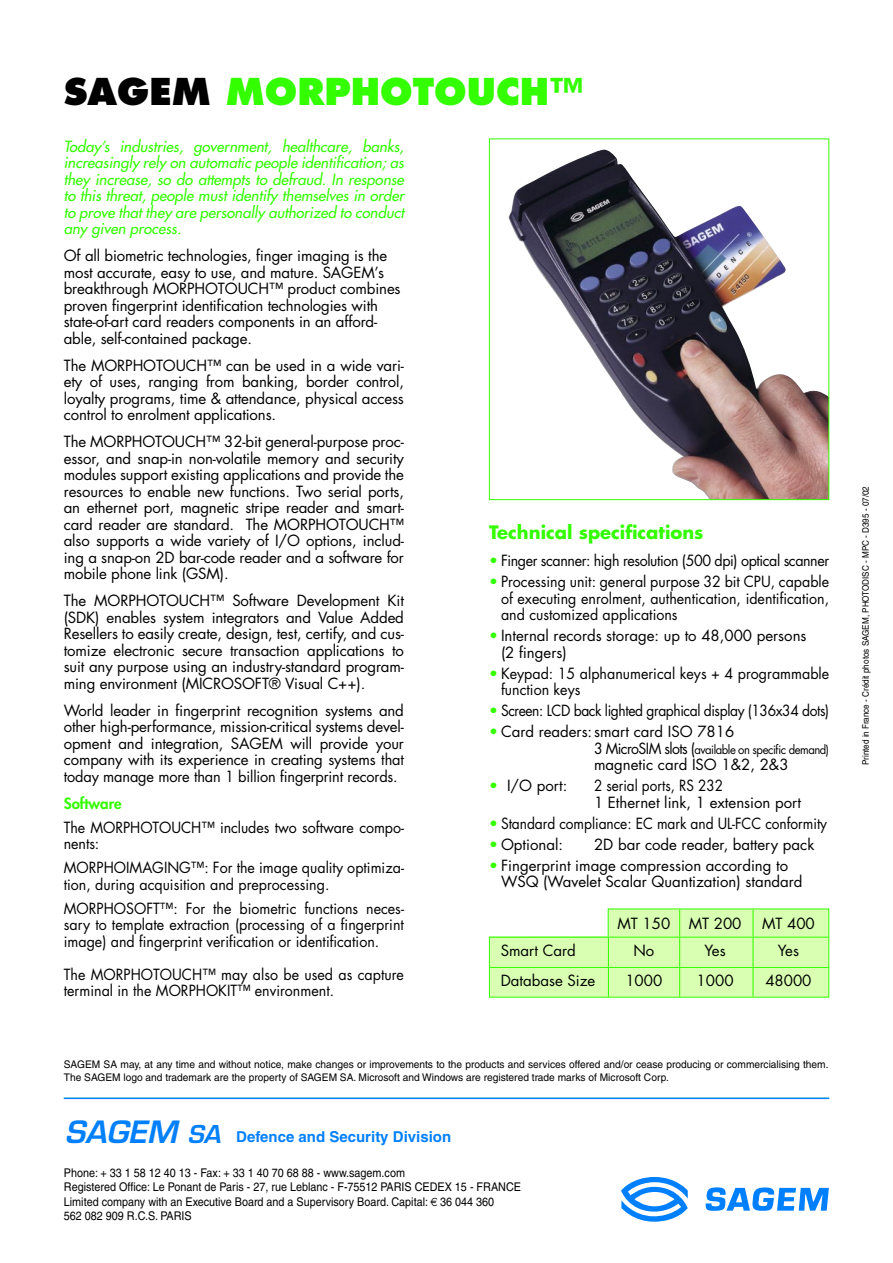
<style>
.page{position:relative;width:893px;height:1263px;background:#fff}
.page>*{position:absolute;margin:0;border:0;box-sizing:border-box;transform-origin:0 0}
.t1{font:800 36px "Futura";color:#3f0}
.t2{font:italic 600 30px "Eurostile";color:#0080ff}
.t3{font:700 18px "Futura";color:#3f0}
.t4{font:15px/16.5px "Futura";color:#000}
.t5{font:15px/16.5px "Futura";color:#000;scale:.95 1}
.t6{font:italic 15px/16.5px "Futura";color:#3f0;text-align:justify}
.t7{font:15px "Futura";letter-spacing:-.03em;color:#000;scale:.95 1}
.t8{font:15px "Futura";letter-spacing:-.03em;color:#000;scale:.92 1}
.t9{font:15px/16.5px "Futura";color:#000;scale:.9 1}
.t10{font:15px "Futura";color:#000;scale:.92 1}
.t11{font:700 15px "Helvetica";color:#0080ff}
.t12{font:12px/14.4px "Helvetica";color:#000;scale:.9 1}
.t13{font:12px "Futura";letter-spacing:-.04em;color:#000;scale:.94 1}
.t14{font:10.5px/12.6px "Helvetica";color:#000}
.t15{font:9px "Helvetica";color:#000;scale:.9 1}
.s1{color:#000}
.s2{font-weight:800;color:#3f0}
.s3{color:#3f0}
.s4{font-size:15px}
.s5{font-size:24px}
</style>
<div class="page">
<svg style="left:489px;top:908px;width:341px;height:90px;background:#d8ffb6"></svg>
<img style="left:508px;top:149px;width:319px;height:349px">
<div style="left:489px;top:138px;width:340px;height:362px;border:1px solid #3f0"></div>
<hr style="left:608px;top:937px;width:1px;height:60px;background:#3f0">
<hr style="left:679px;top:910px;width:1px;height:87px;background:#3f0">
<hr style="left:753px;top:910px;width:1px;height:87px;background:#3f0">
<hr style="left:489px;top:937px;width:340px;height:1px;background:#3f0">
<hr style="left:489px;top:967px;width:340px;height:1px;background:#3f0">
<svg style="left:705px;top:1187px;width:124px;height:24px"></svg>
<svg style="left:621px;top:1177px;width:67px;height:44px"></svg>
<hr style="left:64px;top:1097px;width:765px;height:2px;background:#0080ff">
<p class="t1" style="left:64px;top:69px;width:521px"><span class="s1">SAGEM</span> MORPHOTOUCH™</p>
<p class="t6" style="left:64px;top:138px;width:342px">Today’s industries, government, healthcare, banks, increasingly rely on automatic people identification; as they increase, so do attempts to defraud. In response to this threat, people must identify themselves in order to prove that they are personally authorized to conduct any given process.</p>
<p class="t4" style="left:64px;top:247px;width:338px">Of all biometric technologies, finger imaging is the most accurate, easy to use, and mature. SAGEM’s breakthrough MORPHOTOUCH™ product combines proven fingerprint identification technologies with state-of-art card readers components in an afford&shy;able, self-contained package.</p>
<p class="t4" style="left:64px;top:357px;width:342px;text-align:justify">The MORPHOTOUCH™ can be used in a wide vari&shy;ety of uses, ranging from banking, border control, loyalty programs, time &amp; attendance, physical access control to enrolment applications.</p>
<p class="t4" style="left:64px;top:433px;width:342px;text-align:justify">The MORPHOTOUCH™ 32-bit general-purpose proc&shy;essor, and snap-in non-volatile memory and security modules support existing applications and provide the resources to enable new functions. Two serial ports, an ethernet port, magnetic stripe reader and smart&shy;card reader are standard. The MORPHOTOUCH™ also supports a wide variety of I/O options, includ&shy;ing a snap-on 2D bar-code reader and a software for mobile phone link (GSM).</p>
<p class="t4" style="left:64px;top:592px;width:342px;text-align:justify">The MORPHOTOUCH™ Software Development Kit (SDK) enables system integrators and Value Added Resellers to easily create, design, test, certify, and cus&shy;tomize electronic secure transaction applications to suit any purpose using an industry-standard program&shy;ming environment (MICROSOFT® Visual C++).</p>
<p class="t4" style="left:64px;top:702px;width:342px;text-align:justify">World leader in fingerprint recognition systems and other high-performance, mission-critical systems devel&shy;opment and integration, SAGEM will provide your company with its experience in creating systems that today manage more than 1 billion fingerprint records.</p>
<p class="t5" style="left:64px;top:791px;width:360px;line-height:24px"><span class="s2">Software<br></span>The MORPHOTOUCH™ includes two software compo-</p>
<p class="t5" style="left:64px;top:831px;width:360px;line-height:24px">nents:<br>MORPHOIMAGING™: For the image quality optimiza-</p>
<p class="t5" style="left:64px;top:872px;width:360px;line-height:24px">tion, during acquisition and preprocessing.<br>MORPHOSOFT™: For the biometric functions neces-</p>
<p class="t5" style="left:64px;top:916px;width:360px">sary to template extraction (processing of a fingerprint image) and fingerprint verification or identification.</p>
<p class="t5" style="left:64px;top:966px;width:360px">The MORPHOTOUCH™ may also be used as capture terminal in the MORPHOKIT™ environment.</p>
<p class="t3" style="left:489px;top:520px;width:216px">Technical specifications</p>
<p class="t7" style="left:489px;top:550px;width:360px"><span class="s3">•</span> Finger scanner: high resolution (500 dpi) optical scanner</p>
<p class="t5" style="left:501px;top:573px;width:347px;text-align:justify;text-indent:-12px"><span class="s3">•</span> Processing unit: general purpose 32 bit CPU, capable of executing enrolment, authentication, identification, and customized applications</p>
<p class="t4" style="left:501px;top:627px;width:307px;text-indent:-12px"><span class="s3">•</span> Internal records storage: up to 48,000 persons (2 fingers)</p>
<p class="t5" style="left:501px;top:665px;width:347px;text-indent:-12px"><span class="s3">•</span> Keypad: 15 alphanumerical keys + 4 programmable function keys</p>
<p class="t8" style="left:489px;top:700px;width:371px"><span class="s3">•</span> Screen: LCD back lighted graphical display (136x34 dots)</p>
<p class="t4" style="left:489px;top:723px;width:247px"><span class="s3">•</span> Card readers:smart card ISO 7816</p>
<p class="t13" style="left:594px;top:741px;width:252px"><span class="s4">3 MicroSIM slots (</span>available on specific demand)</p>
<p class="t4" style="left:594px;top:756px;width:196px">magnetic card ISO 1&amp;2, 2&amp;3</p>
<p class="t4" style="left:489px;top:777px;width:80px"><span class="s3">•</span> I/O port:</p>
<p class="t9" style="left:594px;top:777px;width:232px">2 serial ports, RS 232<br>1 Ethernet link, 1 extension port</p>
<p class="t10" style="left:489px;top:813px;width:369px"><span class="s3">•</span> Standard compliance: EC mark and UL-FCC conformity</p>
<p class="t4" style="left:489px;top:836px;width:76px"><span class="s3">•</span> Optional:</p>
<p class="t4" style="left:594px;top:836px;width:222px">2D bar code reader, battery pack</p>
<p class="t4" style="left:501px;top:857px;width:303px;text-indent:-12px"><span class="s3">•</span> Fingerprint image compression according to<br>WSQ (Wavelet Scalar Quantization) standard</p>
<p class="t4" style="left:617px;top:910px;width:54px;line-height:27px;text-align:center">MT 150<br>No</p>
<p class="t4" style="left:625px;top:972px;width:38px">1000</p>
<p class="t4" style="left:689px;top:910px;width:54px;line-height:27px;text-align:center">MT 200<br>Yes</p>
<p class="t4" style="left:697px;top:972px;width:38px">1000</p>
<p class="t4" style="left:762px;top:910px;width:54px;line-height:27px;text-align:center">MT 400<br>Yes</p>
<p class="t4" style="left:765px;top:972px;width:48px">48000</p>
<p class="t4" style="left:501px;top:936px;width:96px;line-height:30px">Smart Card<br>Database Size</p>
<p class="t14" style="left:64px;top:1058px;width:766px">SAGEM SA may, at any time and without notice, make changes or improvements to the products and services offered and/or cease producing or commercialising them.<br>The SAGEM logo and trademark are the property of SAGEM SA. Microsoft and Windows are registered trade marks of Microsoft Corp.</p>
<p class="t2" style="left:65px;top:1113px;width:157px">SAGEM <span class="s5">SA</span></p>
<p class="t11" style="left:236px;top:1128px;width:216px">Defence and Security Division</p>
<p class="t12" style="left:64px;top:1165px;width:509px">Phone: + 33 1 58 12 40 13 - Fax: + 33 1 40 70 68 88 - www.sagem.com<br>Registered Office: Le Ponant de Paris - 27, rue Leblanc - F-75512 PARIS CEDEX 15 - FRANCE Limited company with an Executive Board and a Supervisory Board. Capital: 36 044 360<br>562 082 909 R.C.S. PARIS</p>
<p class="t15" style="left:860px;top:765px;width:312px;rotate:-90deg">Printed in France - Crédit photos SAGEM, PHOTODISC - MPC - D395 - 07/02</p>
</div>
